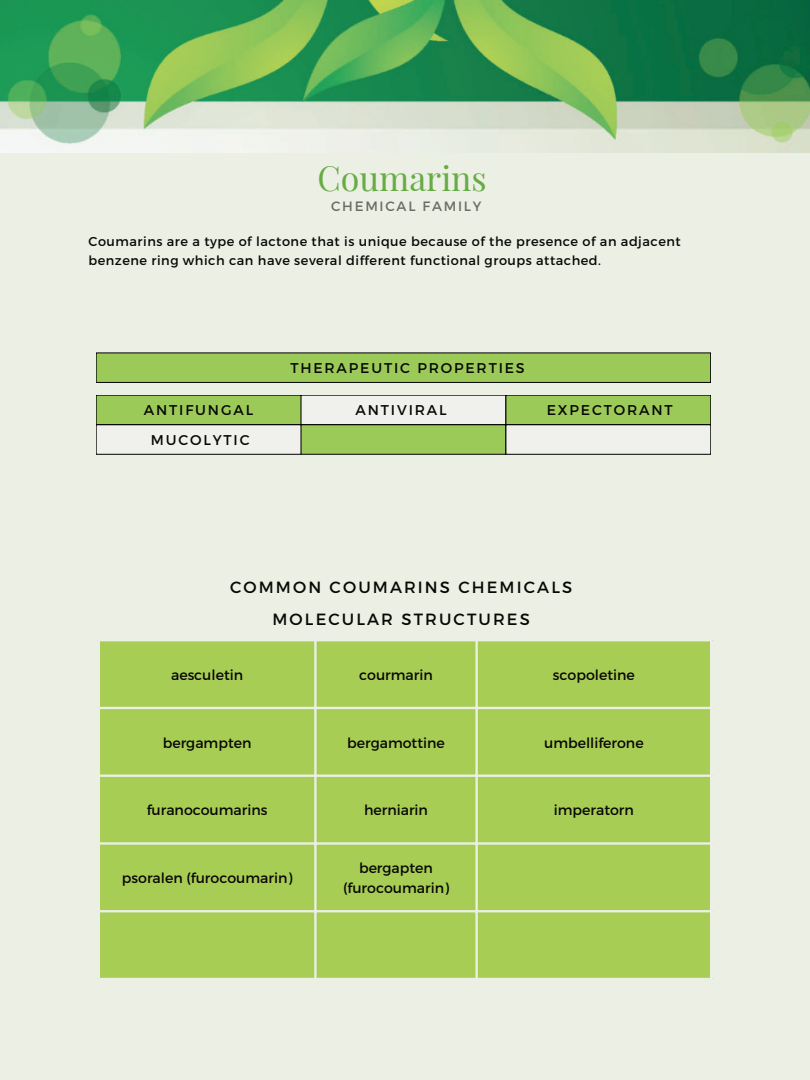
<style>
.page{position:relative;width:810px;height:1080px;background:#ebefe4}
.page>*{position:absolute;margin:0;border:0;box-sizing:border-box;transform-origin:0 0}
.t1{font:33.94px "Playfair Display";color:#66ac44}
.t2{font:16.25px/31.9px "Montserrat";letter-spacing:.13em;color:#080704;text-align:center}
.t3{font:14.12px/19.7px "Montserrat";color:#080704;text-align:center}
.t4{font:14.12px "Montserrat";letter-spacing:.13em;color:#080704}
.t5{font:13.5px "Montserrat";letter-spacing:.13em;color:#080704}
.t6{font:12.88px/19.2px "Montserrat";letter-spacing:.04em;color:#080704}
</style>
<div class="page">
<img style="left:0;top:0;width:810px;height:153px">
<svg style="left:96px;top:353px;width:615px;height:29px;background:#98c657"></svg>
<svg style="left:96px;top:395px;width:615px;height:59px"></svg>
<div style="left:100px;top:641px;width:610px;height:337px;background:#a8cd55"></div>
<hr style="left:314px;top:641px;width:3px;height:337px;background:#ebefe4">
<hr style="left:475px;top:641px;width:3px;height:337px;background:#ebefe4">
<hr style="left:98px;top:707px;width:614px;height:2px;background:#ebefe4">
<hr style="left:98px;top:775px;width:614px;height:2px;background:#ebefe4">
<hr style="left:98px;top:842px;width:614px;height:3px;background:#ebefe4">
<hr style="left:98px;top:910px;width:614px;height:2px;background:#ebefe4">
<h1 class="t1" style="left:317px;top:152px;width:171px">Coumarins</h1>
<p class="t5" style="left:331px;top:198px;width:152px">CHEMICAL FAMILY</p>
<p class="t6" style="left:89px;top:232px;width:594px">Coumarins are a type of lactone that is unique because of the presence of an adjacent benzene ring which can have several different functional groups attached.</p>
<p class="t4" style="left:290px;top:360px;width:236px">THERAPEUTIC PROPERTIES</p>
<p class="t4" style="left:144px;top:402px;width:111px">ANTIFUNGAL</p>
<p class="t4" style="left:356px;top:402px;width:93px">ANTIVIRAL</p>
<p class="t4" style="left:547px;top:402px;width:127px">EXPECTORANT</p>
<p class="t4" style="left:151px;top:432px;width:100px">MUCOLYTIC</p>
<p class="t2" style="left:230px;top:571px;width:344px">COMMON COUMARINS CHEMICALS<br>MOLECULAR STRUCTURES</p>
<p class="t3" style="left:171px;top:665px;width:74px">aesculetin</p>
<p class="t3" style="left:359px;top:665px;width:75px">courmarin</p>
<p class="t3" style="left:553px;top:665px;width:83px">scopoletine</p>
<p class="t3" style="left:163px;top:733px;width:90px">bergampten</p>
<p class="t3" style="left:347px;top:733px;width:99px">bergamottine</p>
<p class="t3" style="left:544px;top:733px;width:101px">umbelliferone</p>
<p class="t3" style="left:147px;top:800px;width:122px">furanocoumarins</p>
<p class="t3" style="left:364px;top:800px;width:66px">herniarin</p>
<p class="t3" style="left:554px;top:800px;width:82px">imperatorn</p>
<p class="t3" style="left:122px;top:868px;width:172px">psoralen (furocoumarin)</p>
<p class="t3" style="left:343px;top:858px;width:107px">bergapten (furocoumarin)</p>
</div>
